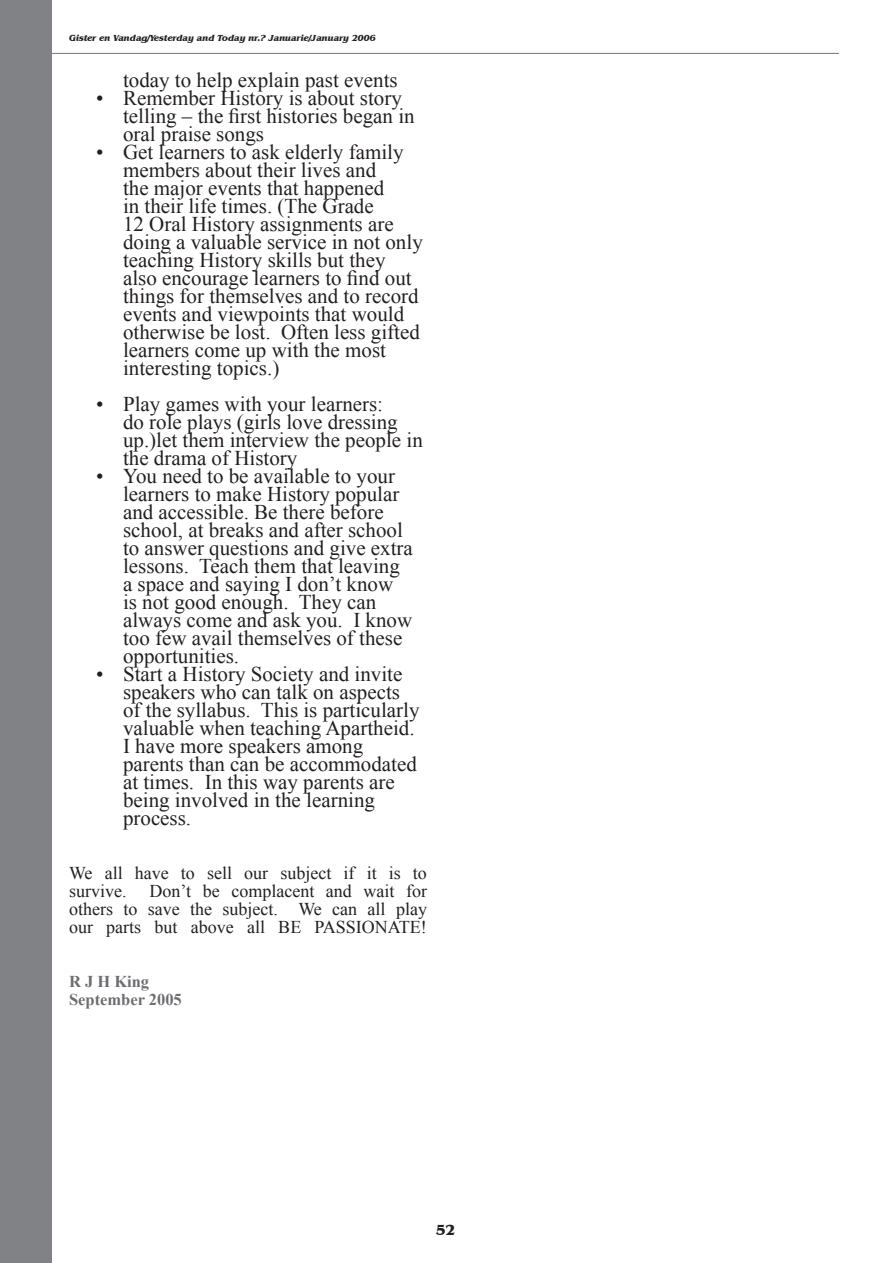
<style>
.page{position:relative;width:893px;height:1263px;background:#fff}
.page>*{position:absolute;margin:0;border:0;box-sizing:border-box;transform-origin:0 0}
.t1{font:21px/18px "Times New Roman";color:#231f20}
.t2{font:18px/18px "Times New Roman";color:#231f20}
.t3{font:700 16.5px/18px "Times New Roman";color:#6c6d70}
.t4{font:700 15px "Benguiat IT Cby BT";color:#231f20}
.t5{font:italic 700 9px "Benguiat IT Cby BT";color:#231f20}
</style>
<div class="page">
<hr style="left:36px;top:53px;width:803px;height:1px;background:#808285">
<div style="left:0;top:0;width:52px;height:1263px;background:#808285"></div>
<p class="t5" style="left:69px;top:32px;width:308px">Gister en Vandag/Yesterday and Today nr.? Januarie/January 2006</p>
<p class="t1" style="left:123px;top:70px;width:276px">today to help explain past events</p>
<p class="t1" style="left:123px;top:88px;width:293px;text-indent:-27px">• Remember History is about story telling – the first histories began in oral praise songs</p>
<p class="t1" style="left:123px;top:142px;width:301px;text-indent:-27px">• Get learners to ask elderly family members about their lives and<br>the major events that happened<br>in their life times. (The Grade<br>12 Oral History assignments are doing a valuable service in not only teaching History skills but they also encourage learners to find out things for themselves and to record events and viewpoints that would otherwise be lost. Often less gifted learners come up with the most interesting topics.)</p>
<p class="t1" style="left:123px;top:394px;width:301px;text-indent:-27px">• Play games with your learners:<br>do role plays (girls love dressing up.)let them interview the people in the drama of History</p>
<p class="t1" style="left:123px;top:466px;width:291px;text-indent:-27px">• You need to be available to your learners to make History popular and accessible. Be there before school, at breaks and after school to answer questions and give extra lessons. Teach them that leaving a space and saying I don’t know<br>is not good enough. They can always come and ask you. I know too few avail themselves of these opportunities.</p>
<p class="t1" style="left:123px;top:664px;width:298px;text-indent:-27px">• Start a History Society and invite speakers who can talk on aspects of the syllabus. This is particularly valuable when teaching Apartheid.<br>I have more speakers among parents than can be accommodated at times. In this way parents are being involved in the learning process.</p>
<p class="t2" style="left:69px;top:863px;width:359px">We all have to sell our subject if it is to survive.</p>
<p class="t2" style="left:69px;top:881px;width:359px;text-align:justify;text-indent:81px">Don’t be complacent and wait for others to save the subject. We can all play our parts but above all BE PASSIONATE!</p>
<p class="t3" style="left:69px;top:972px;width:114px">R J H King<br>September 2005</p>
<p class="t4" style="left:436px;top:1221px;width:21px">52</p>
</div>
